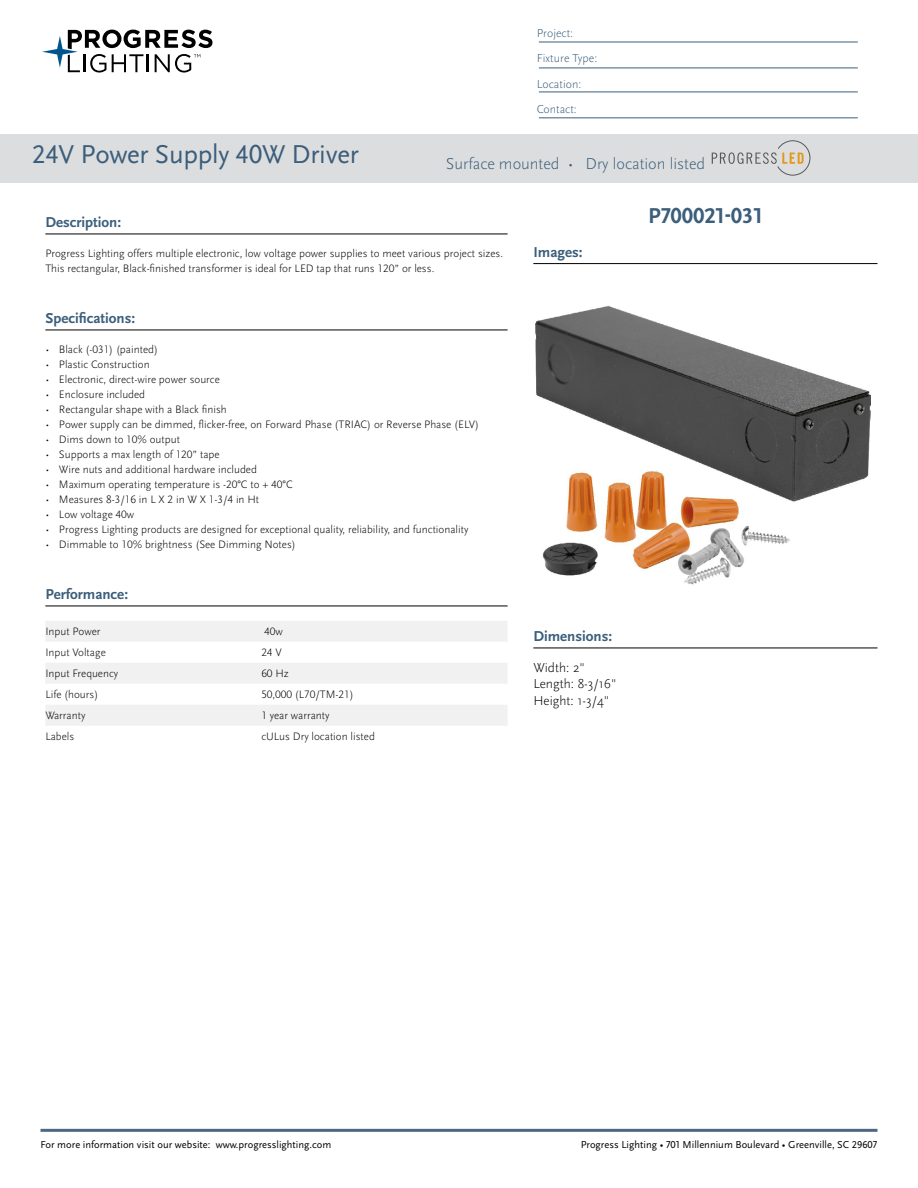
<style>
.page{position:relative;width:918px;height:1188px;background:#fff}
.page>*{position:absolute;margin:0;border:0;box-sizing:border-box;transform-origin:0 0}
.t1{font:27px "Scala Sans Pro";letter-spacing:-.01em;color:#3b5e7b}
.t2{font:700 22.5px "Scala Sans Pro";color:#3b5e7b}
.t3{font:300 16.5px "Scala Sans Pro";color:#3b5e7b}
.t4{font:700 15px "Scala Sans Pro";color:#3b5e7b}
.t5{font:300 13.5px/16.2px "Scala Sans Pro";color:#000}
.t6{font:300 12px/25.5px "Scala Sans Pro";color:#3b5e7b}
.t7{font:300 11.25px/15px "Scala Sans Pro";color:#000}
.t8{font:10.5px "Scala Sans Pro";color:#000}
</style>
<div class="page">
<svg style="left:42px;top:30px;width:170px;height:43px"></svg>
<hr style="left:40px;top:1129px;width:838px;height:3px;background:#4c6884">
<hr style="left:539px;top:42px;width:319px;height:1px;background:#3b5e7b">
<hr style="left:539px;top:68px;width:319px;height:1px;background:#3b5e7b">
<hr style="left:539px;top:92px;width:319px;height:1px;background:#3b5e7b">
<hr style="left:539px;top:118px;width:319px;height:1px;background:#3b5e7b">
<hr style="left:533px;top:263px;width:344px;height:1px;background:#000">
<hr style="left:45px;top:234px;width:463px;height:1px;background:#000">
<hr style="left:45px;top:330px;width:463px;height:1px;background:#000">
<hr style="left:45px;top:606px;width:463px;height:1px;background:#000">
<div style="left:45px;top:621px;width:463px;height:21px;background:#f1f1f2"></div>
<div style="left:45px;top:663px;width:463px;height:21px;background:#f1f1f2"></div>
<div style="left:45px;top:705px;width:463px;height:21px;background:#f1f1f2"></div>
<div style="left:0;top:134px;width:918px;height:49px;background:#dcddde"></div>
<img style="left:536px;top:306px;width:334px;height:279px">
<svg style="left:712px;top:141px;width:98px;height:34px"></svg>
<hr style="left:533px;top:648px;width:344px;height:1px;background:#000">
<p class="t6" style="left:537px;top:20px;width:62px">Project:<br>Fixture Type:<br>Location:<br>Contact:</p>
<h1 class="t1" style="left:32px;top:139px;width:328px">24V Power Supply 40W Driver</h1>
<h3 class="t3" style="left:446px;top:154px;width:261px">Surface mounted • Dry location listed</h3>
<h2 class="t2" style="left:648px;top:202px;width:116px">P700021-031</h2>
<h3 class="t4" style="left:45px;top:213px;width:77px">Description:</h3>
<p class="t7" style="left:45px;top:246px;width:459px">Progress Lighting offers multiple electronic, low voltage power supplies to meet various project sizes.<br>This rectangular, Black-finished transformer is ideal for LED tap that runs 120” or less.</p>
<h3 class="t4" style="left:45px;top:309px;width:91px">Specifications:</h3>
<p class="t7" style="left:45px;top:342px;width:114px">• Black (-031) (painted)</p>
<p class="t7" style="left:45px;top:357px;width:106px">• Plastic Construction</p>
<p class="t7" style="left:45px;top:372px;width:176px">• Electronic, direct-wire power source</p>
<p class="t7" style="left:45px;top:387px;width:101px">• Enclosure included</p>
<p class="t7" style="left:45px;top:402px;width:183px">• Rectangular shape with a Black finish</p>
<p class="t7" style="left:45px;top:417px;width:435px">• Power supply can be dimmed, flicker-free, on Forward Phase (TRIAC) or Reverse Phase (ELV)</p>
<p class="t7" style="left:45px;top:432px;width:136px">• Dims down to 10% output</p>
<p class="t7" style="left:45px;top:447px;width:176px">• Supports a max length of 120” tape</p>
<p class="t7" style="left:45px;top:462px;width:213px">• Wire nuts and additional hardware included</p>
<p class="t7" style="left:45px;top:477px;width:249px">• Maximum operating temperature is -20°C to + 40°C</p>
<p class="t7" style="left:45px;top:492px;width:215px">• Measures 8-3/16 in L X 2 in W X 1-3/4 in Ht</p>
<p class="t7" style="left:45px;top:507px;width:90px">• Low voltage 40w</p>
<p class="t7" style="left:45px;top:522px;width:425px">• Progress Lighting products are designed for exceptional quality, reliability, and functionality</p>
<p class="t7" style="left:45px;top:537px;width:252px">• Dimmable to 10% brightness (See Dimming Notes)</p>
<h3 class="t4" style="left:45px;top:585px;width:84px">Performance:</h3>
<p class="t7" style="left:45px;top:624px;width:57px">Input Power</p>
<p class="t7" style="left:264px;top:624px;width:20px">40w</p>
<p class="t7" style="left:45px;top:645px;width:62px">Input Voltage</p>
<p class="t7" style="left:261px;top:645px;width:22px">24 V</p>
<p class="t7" style="left:45px;top:666px;width:74px">Input Frequency</p>
<p class="t7" style="left:261px;top:666px;width:29px">60 Hz</p>
<p class="t7" style="left:45px;top:687px;width:54px">Life (hours)</p>
<p class="t7" style="left:261px;top:687px;width:94px">50,000 (L70/TM-21)</p>
<p class="t7" style="left:45px;top:708px;width:42px">Warranty</p>
<p class="t7" style="left:261px;top:708px;width:70px">1 year warranty</p>
<p class="t7" style="left:45px;top:729px;width:30px">Labels</p>
<p class="t7" style="left:261px;top:729px;width:115px">cULus Dry location listed</p>
<h3 class="t4" style="left:533px;top:243px;width:51px">Images:</h3>
<h3 class="t4" style="left:533px;top:627px;width:80px">Dimensions:</h3>
<p class="t5" style="left:533px;top:660px;width:85px">Width: 2"<br>Length: 8-3/16"<br>Height: 1-3/4"</p>
<p class="t8" style="left:40px;top:1139px;width:292px">For more information visit our website: www.progresslighting.com</p>
<p class="t8" style="left:581px;top:1138px;width:298px">Progress Lighting • 701 Millennium Boulevard • Greenville, SC 29607</p>
</div>
